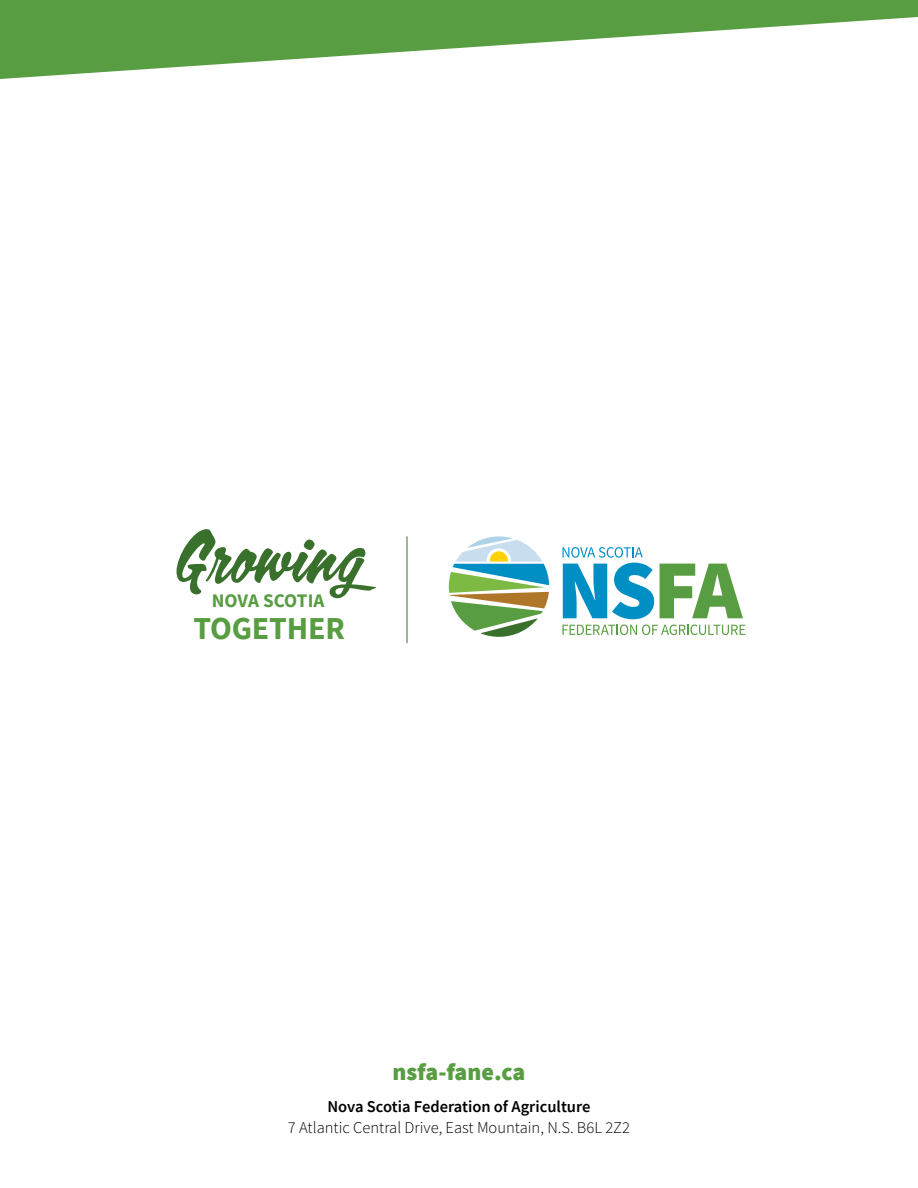
<style>
.page{position:relative;width:918px;height:1188px;background:#fff}
.page>*{position:absolute;margin:0;border:0;box-sizing:border-box;transform-origin:0 0}
.t1{font:67.5px "Calgary Script OT";letter-spacing:.02em;color:#39712c}
.t2{font:700 31.95px "Source Sans Pro";letter-spacing:-.005em;color:#589d41}
.t3{font:900 24px "Source Sans Pro";color:#589d41}
.t4{font:700 19.2px "Source Sans Pro";color:#589d41}
.t5{font:300 16.5px "Source Sans Pro";color:#000}
.t6{font:600 16.5px "Source Sans Pro";color:#000}
</style>
<div class="page">
<svg style="left:0;top:0;width:918px;height:79px;fill:#589d41"></svg>
<svg style="left:660px;top:564px;width:83px;height:54px"></svg>
<svg style="left:563px;top:547px;width:91px;height:72px"></svg>
<svg style="left:562px;top:625px;width:183px;height:10px"></svg>
<svg style="left:449px;top:536px;width:100px;height:101px"></svg>
<hr style="left:407px;top:536px;width:1px;height:107px;background:#39712c">
<h1 class="t1" style="left:175px;top:513px;width:190px">Growing</h1>
<p class="t4" style="left:212px;top:588px;width:114px">NOVA SCOTIA</p>
<h2 class="t2" style="left:193px;top:607px;width:153px">TOGETHER</h2>
<h3 class="t3" style="left:392px;top:1056px;width:135px">nsfa-fane.ca</h3>
<p class="t6" style="left:327px;top:1096px;width:265px">Nova Scotia Federation of Agriculture</p>
<p class="t5" style="left:288px;top:1118px;width:344px">7 Atlantic Central Drive, East Mountain, N.S. B6L 2Z2</p>
</div>
